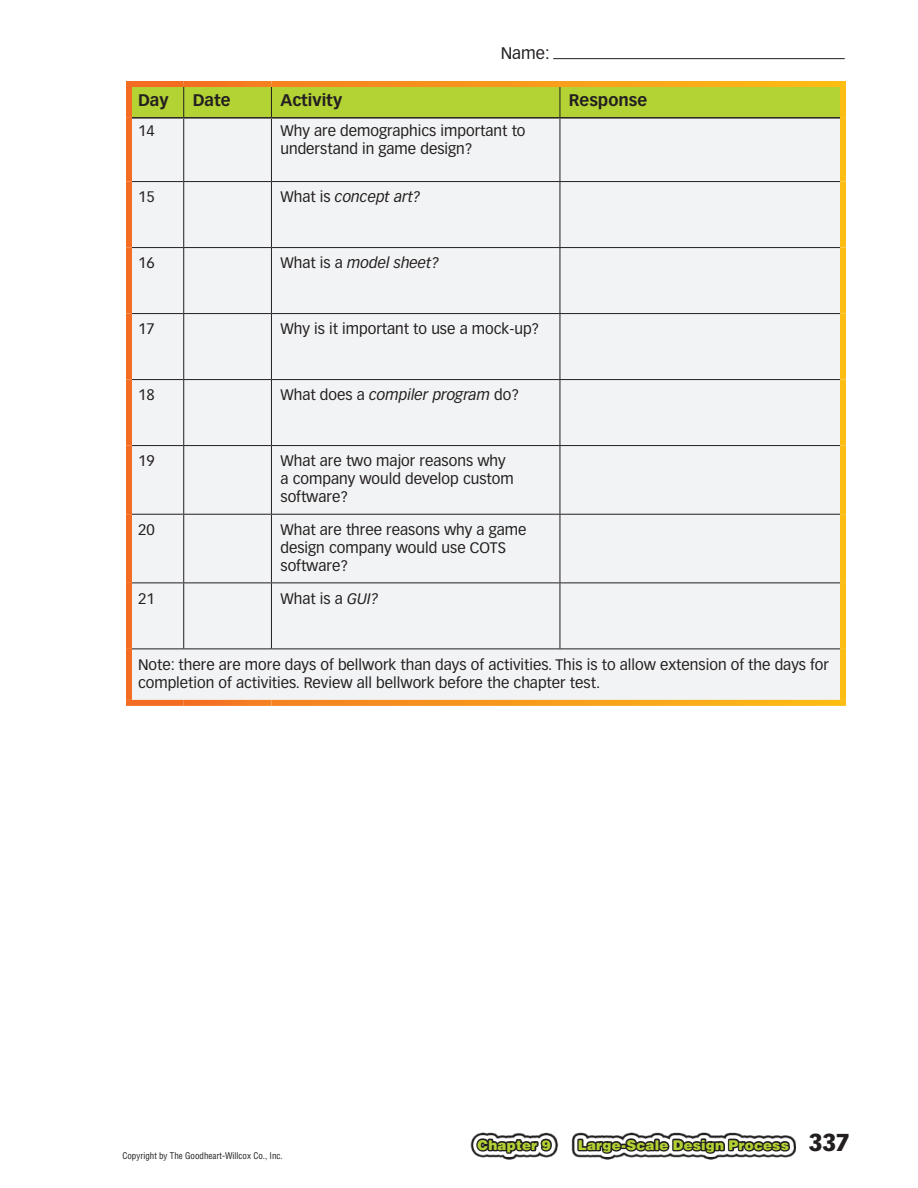
<style>
.page{position:relative;width:918px;height:1188px;background:#fff}
.page>*{position:absolute;margin:0;border:0;box-sizing:border-box;transform-origin:0 0}
.Page_number{font:900 24px "Vectora LT Std";color:#231f20}
.T_H1{font:700 16.5px "Vectora LT Std";color:#231f20}
.Name{font:16.5px "Vectora LT Std";color:#231f20}
.T_body{font:15px/18px "Vectora LT Std";color:#231f20}
.T_body-2{font:italic 15px "Vectora LT Std";color:#231f20}
.Folio{font:900 13.5px "Helvetica LT Std";letter-spacing:.015em;color:#b3d234}
.Copyright_footer{font:condensed 9px "Helvetica LT Std";color:#231f20}
.s1{font-style:normal}
.s2{font-style:italic}
</style>
<div class="page">
<svg style="left:470px;top:1133px;width:326px;height:22px"></svg>
<svg style="left:473px;top:1135px;width:320px;height:22px"></svg>
<svg style="left:475px;top:1137px;width:78px;height:23px"></svg>
<svg style="left:576px;top:1137px;width:216px;height:23px"></svg>
<hr style="left:553px;top:58px;width:292px;height:1px;background:#231f20">
<div style="left:132px;top:87px;width:708px;height:30px;background:#b3d234"></div>
<div style="left:132px;top:119px;width:708px;height:581px;background:#f2f3f4"></div>
<div style="left:126px;top:81px;width:58px;height:6px;background:#f36c21"></div>
<div style="left:126px;top:87px;width:6px;height:31px;background:#f36c21"></div>
<div style="left:184px;top:81px;width:87px;height:6px;background:#f47521"></div>
<svg style="left:271px;top:81px;width:289px;height:6px;fill:#f68f1e"></svg>
<svg style="left:560px;top:81px;width:286px;height:6px;fill:#faad19"></svg>
<div style="left:840px;top:87px;width:6px;height:31px;background:#fdbd12"></div>
<div style="left:126px;top:118px;width:6px;height:64px;background:#f36c21"></div>
<div style="left:840px;top:118px;width:6px;height:64px;background:#fdbd12"></div>
<div style="left:126px;top:182px;width:6px;height:66px;background:#f36c21"></div>
<div style="left:840px;top:182px;width:6px;height:66px;background:#fdbd12"></div>
<div style="left:126px;top:248px;width:6px;height:66px;background:#f36c21"></div>
<div style="left:840px;top:248px;width:6px;height:66px;background:#fdbd12"></div>
<div style="left:126px;top:314px;width:6px;height:66px;background:#f36c21"></div>
<div style="left:840px;top:314px;width:6px;height:66px;background:#fdbd12"></div>
<div style="left:126px;top:380px;width:6px;height:66px;background:#f36c21"></div>
<div style="left:840px;top:380px;width:6px;height:66px;background:#fdbd12"></div>
<div style="left:126px;top:446px;width:6px;height:68px;background:#f36c21"></div>
<div style="left:840px;top:446px;width:6px;height:68px;background:#fdbd12"></div>
<div style="left:126px;top:514px;width:6px;height:69px;background:#f36c21"></div>
<div style="left:840px;top:514px;width:6px;height:69px;background:#fdbd12"></div>
<div style="left:126px;top:583px;width:6px;height:66px;background:#f36c21"></div>
<div style="left:840px;top:583px;width:6px;height:66px;background:#fdbd12"></div>
<div style="left:126px;top:649px;width:6px;height:51px;background:#f36c21"></div>
<div style="left:840px;top:649px;width:6px;height:51px;background:#fdbd12"></div>
<hr style="left:183px;top:87px;width:1px;height:30px;background:#231f20">
<hr style="left:271px;top:87px;width:1px;height:30px;background:#231f20">
<hr style="left:560px;top:87px;width:1px;height:30px;background:#231f20">
<hr style="left:183px;top:119px;width:1px;height:62px;background:#231f20">
<hr style="left:271px;top:119px;width:1px;height:62px;background:#231f20">
<hr style="left:560px;top:119px;width:1px;height:62px;background:#231f20">
<hr style="left:183px;top:182px;width:1px;height:65px;background:#231f20">
<hr style="left:271px;top:182px;width:1px;height:65px;background:#231f20">
<hr style="left:560px;top:182px;width:1px;height:65px;background:#231f20">
<hr style="left:183px;top:248px;width:1px;height:65px;background:#231f20">
<hr style="left:271px;top:248px;width:1px;height:65px;background:#231f20">
<hr style="left:560px;top:248px;width:1px;height:65px;background:#231f20">
<hr style="left:183px;top:314px;width:1px;height:65px;background:#231f20">
<hr style="left:271px;top:314px;width:1px;height:65px;background:#231f20">
<hr style="left:560px;top:314px;width:1px;height:65px;background:#231f20">
<hr style="left:183px;top:380px;width:1px;height:65px;background:#231f20">
<hr style="left:271px;top:380px;width:1px;height:65px;background:#231f20">
<hr style="left:560px;top:380px;width:1px;height:65px;background:#231f20">
<hr style="left:183px;top:446px;width:1px;height:68px;background:#231f20">
<hr style="left:271px;top:446px;width:1px;height:68px;background:#231f20">
<hr style="left:560px;top:446px;width:1px;height:68px;background:#231f20">
<hr style="left:183px;top:515px;width:1px;height:68px;background:#231f20">
<hr style="left:271px;top:515px;width:1px;height:68px;background:#231f20">
<hr style="left:560px;top:515px;width:1px;height:68px;background:#231f20">
<hr style="left:183px;top:583px;width:1px;height:66px;background:#231f20">
<hr style="left:271px;top:583px;width:1px;height:66px;background:#231f20">
<hr style="left:560px;top:583px;width:1px;height:66px;background:#231f20">
<hr style="left:132px;top:117px;width:52px;height:2px;background:#231f20">
<hr style="left:184px;top:117px;width:87px;height:2px;background:#231f20">
<hr style="left:271px;top:117px;width:289px;height:2px;background:#231f20">
<hr style="left:560px;top:117px;width:280px;height:2px;background:#231f20">
<hr style="left:132px;top:181px;width:52px;height:1px;background:#231f20">
<hr style="left:184px;top:181px;width:87px;height:1px;background:#231f20">
<hr style="left:271px;top:181px;width:289px;height:1px;background:#231f20">
<hr style="left:560px;top:181px;width:280px;height:1px;background:#231f20">
<hr style="left:132px;top:247px;width:52px;height:1px;background:#231f20">
<hr style="left:184px;top:247px;width:87px;height:1px;background:#231f20">
<hr style="left:271px;top:247px;width:289px;height:1px;background:#231f20">
<hr style="left:560px;top:247px;width:280px;height:1px;background:#231f20">
<hr style="left:132px;top:313px;width:52px;height:1px;background:#231f20">
<hr style="left:184px;top:313px;width:87px;height:1px;background:#231f20">
<hr style="left:271px;top:313px;width:289px;height:1px;background:#231f20">
<hr style="left:560px;top:313px;width:280px;height:1px;background:#231f20">
<hr style="left:132px;top:379px;width:52px;height:1px;background:#231f20">
<hr style="left:184px;top:379px;width:87px;height:1px;background:#231f20">
<hr style="left:271px;top:379px;width:289px;height:1px;background:#231f20">
<hr style="left:560px;top:379px;width:280px;height:1px;background:#231f20">
<hr style="left:132px;top:445px;width:52px;height:1px;background:#231f20">
<hr style="left:184px;top:445px;width:87px;height:1px;background:#231f20">
<hr style="left:271px;top:445px;width:289px;height:1px;background:#231f20">
<hr style="left:560px;top:445px;width:280px;height:1px;background:#231f20">
<hr style="left:132px;top:514px;width:52px;height:1px;background:#231f20">
<hr style="left:184px;top:514px;width:87px;height:1px;background:#231f20">
<hr style="left:271px;top:514px;width:289px;height:1px;background:#231f20">
<hr style="left:560px;top:514px;width:280px;height:1px;background:#231f20">
<hr style="left:132px;top:583px;width:52px;height:1px;background:#231f20">
<hr style="left:184px;top:583px;width:87px;height:1px;background:#231f20">
<hr style="left:271px;top:583px;width:289px;height:1px;background:#231f20">
<hr style="left:560px;top:583px;width:280px;height:1px;background:#231f20">
<hr style="left:132px;top:649px;width:52px;height:1px;background:#231f20">
<hr style="left:184px;top:649px;width:87px;height:1px;background:#231f20">
<hr style="left:271px;top:649px;width:289px;height:1px;background:#231f20">
<hr style="left:560px;top:649px;width:280px;height:1px;background:#231f20">
<div style="left:126px;top:700px;width:58px;height:6px;background:#f36c21"></div>
<div style="left:184px;top:700px;width:87px;height:6px;background:#f47521"></div>
<svg style="left:271px;top:700px;width:289px;height:6px;fill:#f6911f"></svg>
<svg style="left:560px;top:700px;width:286px;height:6px;fill:#faaf1a"></svg>
<p class="Name" style="left:501px;top:43px;width:50px">Name:</p>
<p class="T_H1" style="left:138px;top:90px;width:32px">Day</p>
<p class="T_H1" style="left:193px;top:90px;width:39px">Date</p>
<p class="T_H1" style="left:280px;top:90px;width:63px">Activity</p>
<p class="T_H1" style="left:569px;top:90px;width:80px">Response</p>
<p class="T_body" style="left:138px;top:122px;width:18px">14</p>
<p class="T_body" style="left:280px;top:122px;width:247px">Why are demographics important to understand in game design?</p>
<p class="T_body" style="left:138px;top:188px;width:18px">15</p>
<p class="T_body-2" style="left:280px;top:188px;width:142px"><span class="s1">What is</span> concept art?</p>
<p class="T_body" style="left:138px;top:254px;width:18px">16</p>
<p class="T_body-2" style="left:280px;top:254px;width:160px"><span class="s1">What is a</span> model sheet?</p>
<p class="T_body" style="left:138px;top:320px;width:18px">17</p>
<p class="T_body" style="left:280px;top:320px;width:260px">Why is it important to use a mock-up?</p>
<p class="T_body" style="left:138px;top:386px;width:18px">18</p>
<p class="T_body-2" style="left:280px;top:386px;width:240px"><span class="s1">What does a</span> compiler program <span class="s1">do?</span></p>
<p class="T_body" style="left:138px;top:452px;width:18px">19</p>
<p class="T_body" style="left:280px;top:452px;width:235px">What are two major reasons why a company would develop custom software?</p>
<p class="T_body" style="left:138px;top:521px;width:18px">20</p>
<p class="T_body" style="left:280px;top:521px;width:248px">What are three reasons why a game design company would use COTS software?</p>
<p class="T_body" style="left:138px;top:589px;width:18px">21</p>
<p class="T_body" style="left:280px;top:589px;width:100px">What is a <span class="s2">GUI?</span></p>
<p class="T_body" style="left:138px;top:655px;width:693px">Note: there are more days of bellwork than days of activities. This is to allow extension of the days for completion of activities. Review all bellwork before the chapter test.</p>
<p class="Copyright_footer" style="left:122px;top:1150px;width:162px">Copyright by The Goodheart-Willcox Co., Inc.</p>
<p class="Folio" style="left:478px;top:1136px;width:75px">Chapter 9</p>
<p class="Folio" style="left:578px;top:1136px;width:213px">Large-Scale Design Process</p>
<p class="Page_number" style="left:808px;top:1128px;width:43px">337</p>
</div>
